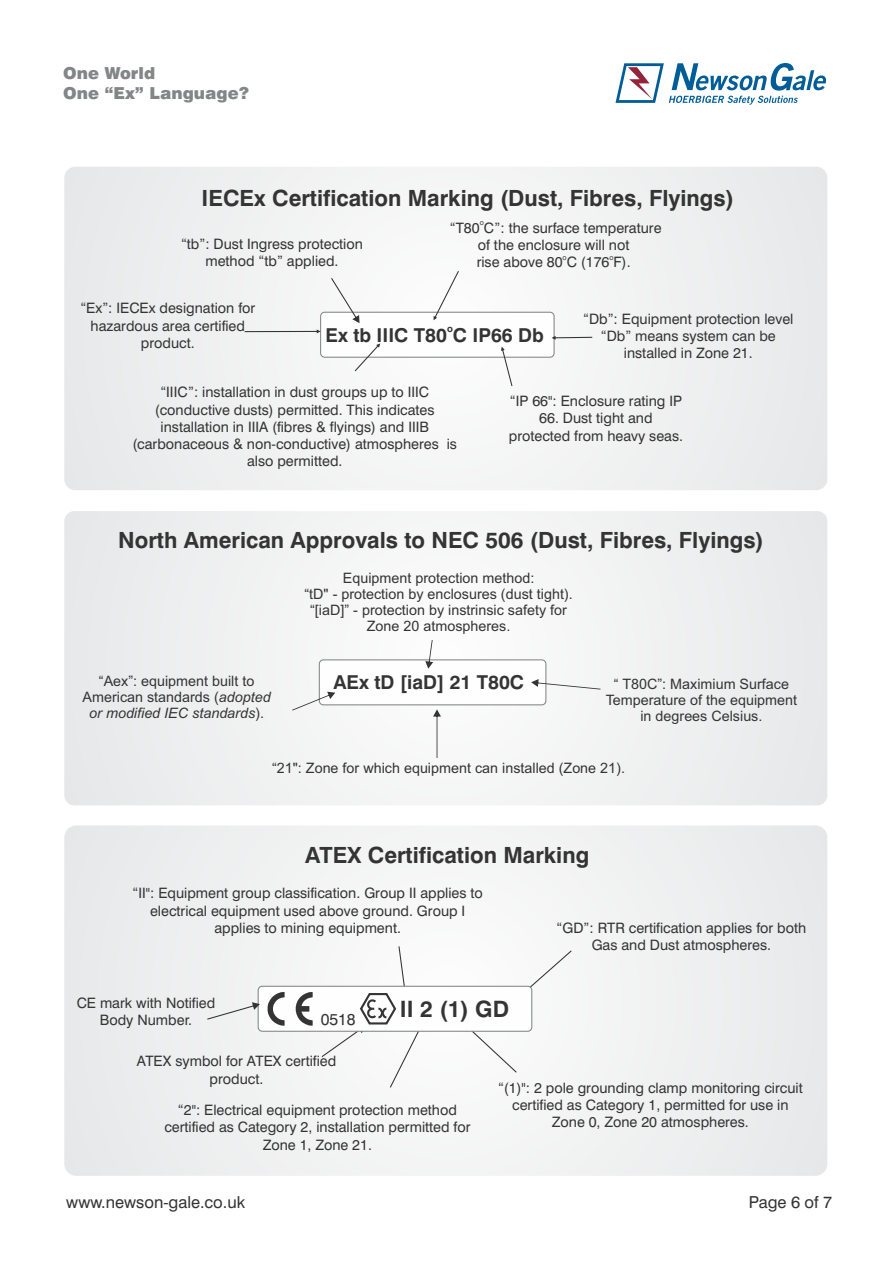
<style>
.page{position:relative;width:893px;height:1263px;background:#fff}
.page>*{position:absolute;margin:0;border:0;box-sizing:border-box;transform-origin:0 0}
.t1{font:700 22.5px "Swiss 721 BT";color:#353434}
.t2{font:700 22.35px "Swiss 721 BT";color:#353434}
.t3{font:700 19.2px "Swiss 721 BT";color:#353434}
.t4{font:16.5px "Swiss 721 BT";color:#353434}
.t5{font:900 16.5px/20.4px "Swiss 721 BT";color:#838687}
.t6{font:15.9px "Swiss 721 BT";color:#353434}
.t7{font:14.4px/17.2px "Swiss 721 BT";color:#353434;text-align:center}
.t8{font:14.4px/16px "Arial";color:#353434;text-align:center}
.t9{font:italic 14.4px/16px "Arial";color:#353434;text-align:center}
.t10{font:700 9.6px "Swiss 721 BT";color:#353434}
.t11{font:7.2px "Swiss 721 BT";color:#353434}
.s1{font-style:normal}
</style>
<div class="page">
<div style="left:64px;top:167px;width:763px;height:323px;background:#f0f1f1;border-radius:11px"></div>
<div style="left:320px;top:312px;width:235px;height:46px;background:#fefefe;border:1px solid #838687;border-radius:4px"></div>
<svg style="left:245px;top:329px;width:76px;height:4px"></svg>
<svg style="left:331px;top:278px;width:28px;height:45px"></svg>
<svg style="left:355px;top:343px;width:25px;height:28px"></svg>
<svg style="left:434px;top:271px;width:25px;height:49px"></svg>
<svg style="left:501px;top:347px;width:11px;height:39px"></svg>
<svg style="left:552px;top:336px;width:40px;height:4px"></svg>
<div style="left:64px;top:511px;width:763px;height:294px;background:#f0f1f1;border-radius:10px"></div>
<div style="left:319px;top:659px;width:227px;height:46px;background:#fefefe;border:1px solid #838687;border-radius:4px"></div>
<svg style="left:292px;top:692px;width:43px;height:19px"></svg>
<svg style="left:425px;top:640px;width:8px;height:29px"></svg>
<svg style="left:531px;top:679px;width:69px;height:10px"></svg>
<svg style="left:433px;top:709px;width:8px;height:49px"></svg>
<div style="left:64px;top:825px;width:763px;height:351px;background:#f0f0f1;border-radius:12px"></div>
<svg style="left:517px;top:950px;width:55px;height:48px"></svg>
<div style="left:464px;top:1032px;width:53px;height:41px;background:#f9f9fa"></div>
<div style="left:258px;top:986px;width:274px;height:46px;background:#fefefe;border:1px solid #838687;border-radius:4px"></div>
<svg style="left:322px;top:946px;width:102px;height:141px"></svg>
<img style="left:261px;top:986px;width:67px;height:46px">
<svg style="left:207px;top:1002px;width:53px;height:18px"></svg>
<svg style="left:615px;top:63px;width:212px;height:42px"></svg>
<p class="t5" style="left:63px;top:64px;width:187px">One World<br>One “Ex” Language?</p>
<h2 class="t2" style="left:202px;top:189px;width:534px">IECEx Certification Marking (Dust, Fibres, Flyings)</h2>
<p class="t7" style="left:181px;top:236px;width:183px">“tb”: Dust Ingress protection method “tb” applied.</p>
<p class="t11" style="left:480px;top:220px;width:6px">o</p>
<p class="t7" style="left:450px;top:220px;width:213px">“T80 C”: the surface temperature of the enclosure will not</p>
<p class="t11" style="left:563px;top:254px;width:6px">o</p>
<p class="t11" style="left:609px;top:254px;width:6px">o</p>
<p class="t7" style="left:477px;top:255px;width:156px">rise above 80 C (176 F).</p>
<p class="t7" style="left:80px;top:301px;width:176px">“Ex”: IECEx designation for hazardous area certified product.</p>
<p class="t10" style="left:447px;top:325px;width:7px">o</p>
<h3 class="t3" style="left:326px;top:327px;width:220px">Ex tb IIIC T80 C IP66 Db</h3>
<p class="t7" style="left:583px;top:311px;width:212px">“Db”: Equipment protection level “Db” means system can be installed in Zone 21.</p>
<p class="t7" style="left:132px;top:385px;width:326px">“IIIC”: installation in dust groups up to IIIC (conductive dusts) permitted. This indicates installation in IIIA (fibres &amp; flyings) and IIIB (carbonaceous &amp; non-conductive) atmospheres is also permitted.</p>
<p class="t7" style="left:510px;top:394px;width:174px">“IP 66": Enclosure rating IP</p>
<p class="t7" style="left:509px;top:411px;width:176px">66. Dust tight and protected from heavy seas.</p>
<h2 class="t2" style="left:118px;top:531px;width:647px">North American Approvals to NEC 506 (Dust, Fibres, Flyings)</h2>
<p class="t8" style="left:304px;top:571px;width:270px">Equipment protection method:<br>“tD" - protection by enclosures (dust tight). “[iaD]” - protection by instrinsic safety for Zone 20 atmospheres.</p>
<p class="t8" style="left:99px;top:674px;width:157px">“Aex”: equipment built to</p>
<h3 class="t3" style="left:333px;top:674px;width:192px">AEx tD [iaD] 21 T80C</h3>
<p class="t9" style="left:83px;top:690px;width:190px"><span class="s1">American standards (</span>adopted or modified IEC standards<span class="s1">).</span></p>
<p class="t8" style="left:606px;top:677px;width:193px">“ T80C”: Maximium Surface<br>Temperature of the equipment in degrees Celsius.</p>
<p class="t8" style="left:272px;top:761px;width:354px">“21": Zone for which equipment can installed (Zone 21).</p>
<h2 class="t2" style="left:305px;top:846px;width:286px">ATEX Certification Marking</h2>
<p class="t7" style="left:133px;top:886px;width:352px">“II": Equipment group classification. Group II applies to electrical equipment used above ground. Group I applies to mining equipment.</p>
<p class="t7" style="left:77px;top:995px;width:140px">CE mark with Notified<br>Body Number.</p>
<p class="t6" style="left:321px;top:1013px;width:37px">0518</p>
<h1 class="t1" style="left:400px;top:1000px;width:111px">II 2 (1) GD</h1>
<p class="t7" style="left:556px;top:921px;width:251px">“GD”: RTR certification applies for both<br>Gas and Dust atmospheres.</p>
<p class="t7" style="left:137px;top:1054px;width:201px">ATEX symbol for ATEX certified product.</p>
<p class="t7" style="left:164px;top:1103px;width:308px">“2": Electrical equipment protection method certified as Category 2, installation permitted for<br>Zone 1, Zone 21.</p>
<p class="t7" style="left:498px;top:1081px;width:306px">“(1)": 2 pole grounding clamp monitoring circuit certified as Category 1, permitted for use in<br>Zone 0, Zone 20 atmospheres.</p>
<p class="t4" style="left:66px;top:1195px;width:180px">www.newson-gale.co.uk</p>
<p class="t4" style="left:749px;top:1195px;width:85px">Page 6 of 7</p>
</div>
